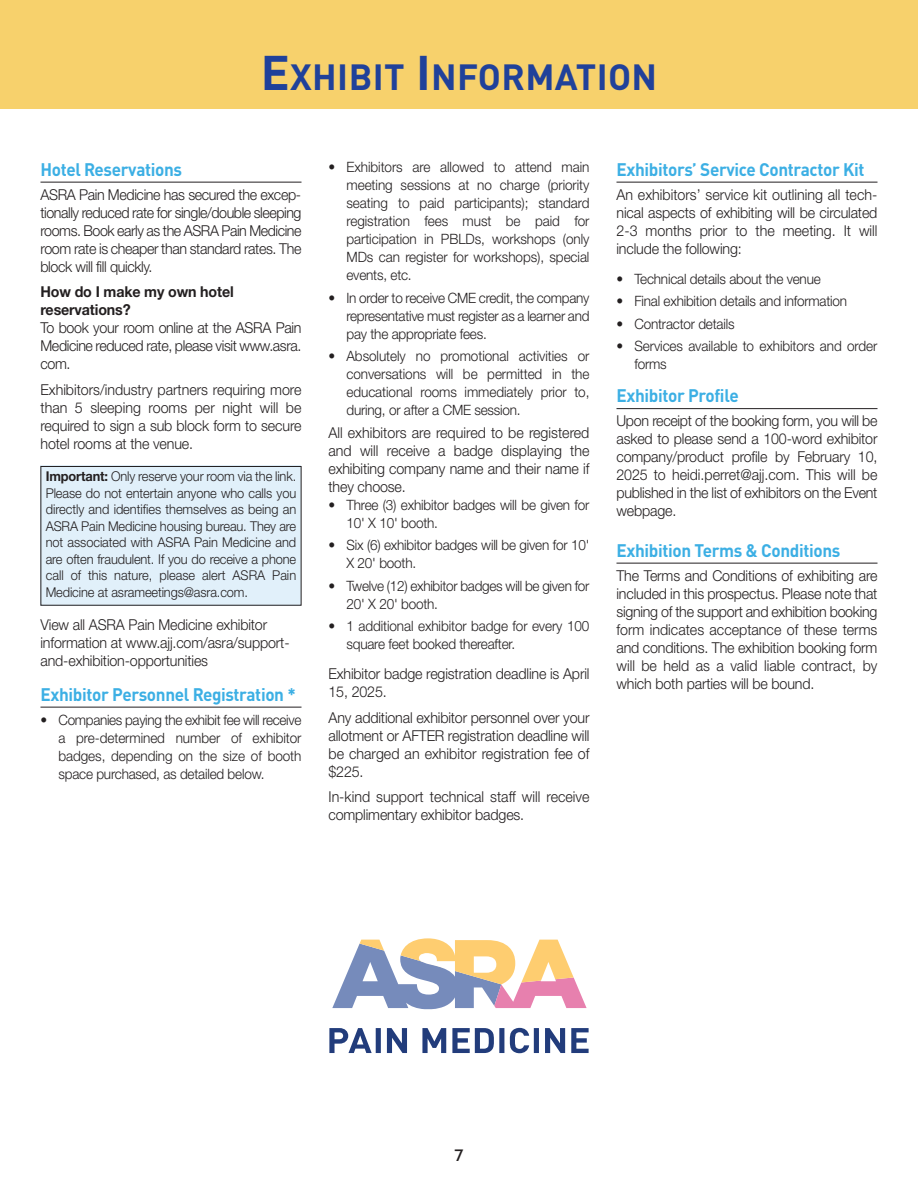
<style>
.page{position:relative;width:918px;height:1188px;background:#fff}
.page>*{position:absolute;margin:0;border:0;box-sizing:border-box;transform-origin:0 0}
.t1{font:700 36px "DINOT";letter-spacing:.01em;color:#20419a}
.t2{font:700 18px "DINOT";letter-spacing:-.02em;color:#3cafe4;scale:.95 1}
.t3{font:600 16.5px "Neris";color:#231f20}
.t4{font:300 15px/18px "Helvetica Neue LT Std";letter-spacing:-.01em;color:#231f20;text-align:justify;scale:.95 1}
.t5{font:700 15px/18px "Helvetica Neue LT Std";letter-spacing:-.01em;color:#231f20;scale:.95 1}
.t6{font:300 14.25px/18px "Helvetica Neue LT Std";letter-spacing:-.015em;color:#231f20;scale:.95 1}
.t7{font:300 13.5px/16.5px "Helvetica Neue LT Std";letter-spacing:-.01em;color:#231f20;text-align:justify;scale:.95 1}
.s1{font-size:48px}
.s2{font-weight:700}
</style>
<div class="page">
<div style="left:0;top:0;width:918px;height:109px;background:#f7d16c"></div>
<div style="left:40px;top:465px;width:262px;height:141px;background:#e1f0fa"></div>
<div style="left:40px;top:466px;width:262px;height:140px;border:1px solid #231f20"></div>
<hr style="left:40px;top:182px;width:262px;height:1px;background:#231f20">
<hr style="left:40px;top:707px;width:262px;height:1px;background:#231f20">
<hr style="left:616px;top:182px;width:262px;height:1px;background:#231f20">
<hr style="left:616px;top:408px;width:262px;height:1px;background:#231f20">
<hr style="left:616px;top:563px;width:262px;height:1px;background:#231f20">
<svg style="left:332px;top:938px;width:255px;height:71px"></svg>
<svg style="left:329px;top:1028px;width:260px;height:25px"></svg>
<p class="t1" style="left:261px;top:65px;width:398px"><span class="s1">E</span>XHIBIT <span class="s1">I</span>NFORMATION</p>
<p class="t2" style="left:41px;top:163px;width:151px">Hotel Reservations</p>
<p class="t4" style="left:41px;top:187px;width:276px">ASRA Pain Medicine has secured the excep - tionally re duced rate for single/double sleeping rooms. Book early as the ASRA Pain Medicine room rate is cheaper than standard rates. The block will fill quickly.</p>
<p class="t5" style="left:41px;top:284px;width:205px">How do I make my own hotel reservations?</p>
<p class="t4" style="left:41px;top:320px;width:276px">To book your room online at the ASRA Pain Medicine reduced rate, please visit www.asra. com.</p>
<p class="t4" style="left:41px;top:382px;width:276px">Exhibitors/industry partners requiring more than 5 sleeping rooms per night will be required to sign a sub block form to secure hotel rooms at the venue.</p>
<p class="t7" style="left:46px;top:469px;width:265px"><span class="s2">Important:</span> Only reserve your room via the link.<br>Please do not entertain anyone who calls you directly and identifies themselves as being an ASRA Pain Medicine housing bureau. They are not associated with ASRA Pain Medicine and are often fraudulent. If you do receive a phone call of this nature, please alert ASRA Pain Medicine at asrameetings@asra.com.</p>
<p class="t4" style="left:41px;top:617px;width:264px;text-align:left">View all ASRA Pain Medicine exhibitor information at www.ajj.com/asra/support&shy;and-exhibition-opportunities</p>
<p class="t2" style="left:41px;top:688px;width:270px">Exhibitor Personnel Registration *</p>
<p class="t6" style="left:59px;top:712px;width:257px;text-align:justify;text-indent:-18px">• Companies paying the exhibit fee will receive a pre-determined number of exhibitor badges, depending on the size of booth space purchased, as detailed below.</p>
<p class="t6" style="left:347px;top:160px;width:257px;text-align:justify;text-indent:-18px">• Exhibitors are allowed to attend main meeting sessions at no charge (priority seating to paid participants); standard registration fees must be paid for participation in PBLDs, work shops (only MDs can register for workshops), special events, etc.</p>
<p class="t6" style="left:347px;top:290px;width:257px;text-align:justify;text-indent:-18px">• In order to receive CME credit, the com pany representative must register as a learner and pay the appropriate fees.</p>
<p class="t6" style="left:347px;top:349px;width:257px;text-align:justify;text-indent:-18px">• Absolutely no promotional activities or conversations will be permitted in the educational rooms immediately prior to, during, or after a CME session.</p>
<p class="t4" style="left:329px;top:425px;width:276px">All exhibitors are required to be registered and will receive a badge displaying the exhibiting company name and their name if they choose.</p>
<p class="t6" style="left:346px;top:497px;width:257px;text-indent:-18px">• Three (3) exhibitor badges will be given for<br>10' X 10' booth.</p>
<p class="t6" style="left:346px;top:538px;width:257px;text-indent:-18px">• Six (6) exhibitor badges will be given for 10'<br>X 20' booth.</p>
<p class="t6" style="left:346px;top:578px;width:257px;text-indent:-18px">• Twelve (12) exhibitor badges will be given for<br>20' X 20' booth.</p>
<p class="t6" style="left:346px;top:619px;width:257px;text-indent:-18px">• 1 additional exhibitor badge for every 100 square feet booked thereafter.</p>
<p class="t4" style="left:329px;top:666px;width:276px">Exhibitor badge registration deadline is April<br>15, 2025.</p>
<p class="t4" style="left:329px;top:710px;width:276px">Any additional exhibitor personnel over your allotment or AFTER registration deadline will be charged an exhibitor registration fee of $225.</p>
<p class="t4" style="left:329px;top:789px;width:276px">In-kind support technical staff will receive complimentary exhibitor badges.</p>
<p class="t2" style="left:617px;top:163px;width:263px">Exhibitors’ Service Contractor Kit</p>
<p class="t4" style="left:617px;top:187px;width:276px">An exhibitors’ service kit outlining all tech - nical aspects of exhibiting will be circulated 2-3 months prior to the meeting. It will include the following:</p>
<p class="t6" style="left:616px;top:271px;width:217px">• Technical details about the venue</p>
<p class="t6" style="left:616px;top:294px;width:244px">• Final exhibition details and information</p>
<p class="t6" style="left:616px;top:316px;width:126px">• Contractor details</p>
<p class="t6" style="left:634px;top:339px;width:257px;text-indent:-18px">• Services available to exhibitors and order forms</p>
<p class="t2" style="left:617px;top:389px;width:130px">Exhibitor Profile</p>
<p class="t4" style="left:617px;top:413px;width:276px">Upon receipt of the booking form, you will be asked to please send a 100-word exhibitor company/product profile by February 10, 2025 to heidi.perret@ajj.com. This will be published in the list of exhibitors on the Event webpage.</p>
<p class="t2" style="left:617px;top:544px;width:237px">Exhibition Terms &amp; Conditions</p>
<p class="t4" style="left:617px;top:568px;width:276px">The Terms and Conditions of exhibiting are included in this prospectus. Please note that signing of the support and exhibition booking form indicates acceptance of these terms and conditions. The exhibition booking form will be held as a valid liable contract, by which both parties will be bound.</p>
<p class="t3" style="left:454px;top:1144px;width:11px">7</p>
</div>
